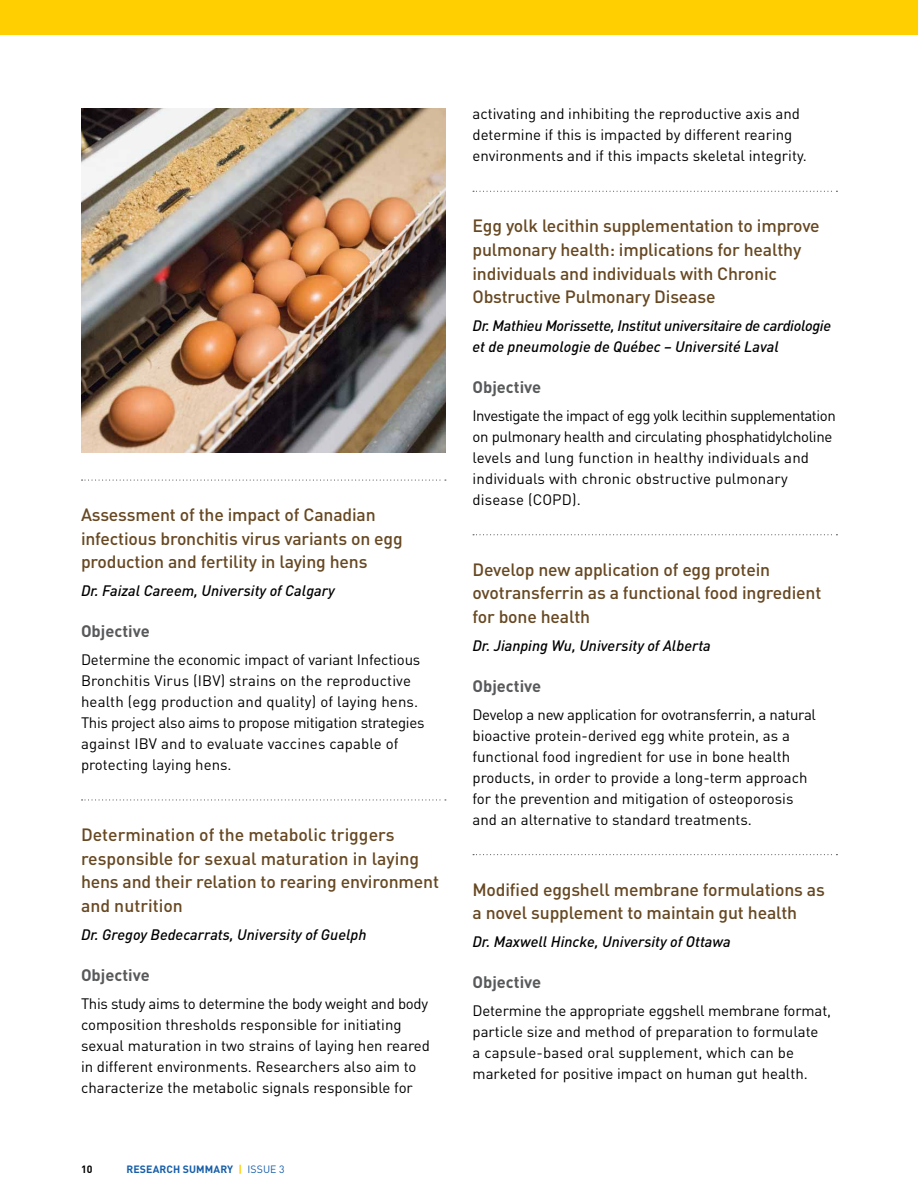
<style>
.page{position:relative;width:918px;height:1188px;background:#fff}
.page>*{position:absolute;margin:0;border:0;box-sizing:border-box;transform-origin:0 0}
.t1{font:500 17.7px/23.5px "DIN Pro";letter-spacing:-.01em;color:#674822}
.t2{font:700 16.5px "DIN Pro";color:#58595b}
.t3{font:15px/21px "DIN Pro";color:#000}
.t4{font:15px/21px "DIN Pro";letter-spacing:-.02em;color:#000}
.t5{font:italic 500 15px "DIN";color:#000}
.t6{font:italic 500 15px/21px "DIN";letter-spacing:-.02em;color:#000}
.t7{font:700 10.5px "DIN Pro";letter-spacing:.01em;color:#165ea9}
.t8{font:700 10.5px "DIN Pro";color:#000}
.s1{color:#ffcf01}
.s2{font-weight:400}
</style>
<div class="page">
<div style="left:0;top:0;width:918px;height:35px;background:#ffcf01"></div>
<svg style="left:82px;top:480px;width:364px;height:1px"></svg>
<svg style="left:82px;top:799px;width:364px;height:2px"></svg>
<svg style="left:473px;top:191px;width:364px;height:1px"></svg>
<svg style="left:473px;top:534px;width:364px;height:1px"></svg>
<svg style="left:473px;top:854px;width:364px;height:1px"></svg>
<img style="left:81px;top:108px;width:365px;height:345px">
<p class="t1" style="left:81px;top:502px;width:323px">Assessment of the impact of Canadian infectious bronchitis virus variants on egg production and fertility in laying hens</p>
<p class="t5" style="left:81px;top:581px;width:255px">Dr. Faizal Careem, University of Calgary</p>
<p class="t2" style="left:81px;top:620px;width:70px">Objective</p>
<p class="t3" style="left:81px;top:649px;width:345px">Determine the economic impact of variant Infectious Bronchitis Virus (IBV) strains on the reproductive health (egg production and quality) of laying hens.<br>This project also aims to propose mitigation strategies against IBV and to evaluate vaccines capable of protecting laying hens.</p>
<p class="t1" style="left:81px;top:822px;width:360px">Determination of the metabolic triggers responsible for sexual maturation in laying hens and their relation to rearing environment and nutrition</p>
<p class="t5" style="left:81px;top:925px;width:287px">Dr. Gregoy Bedecarrats, University of Guelph</p>
<p class="t2" style="left:81px;top:964px;width:70px">Objective</p>
<p class="t3" style="left:81px;top:992px;width:351px">This study aims to determine the body weight and body composition thresholds responsible for initiating sexual maturation in two strains of laying hen reared in different environments. Researchers also aim to characterize the metabolic signals responsible for</p>
<p class="t8" style="left:81px;top:1162px;width:13px">10</p>
<p class="t7" style="left:127px;top:1162px;width:160px">RESEARCH SUMMARY <span class="s1">|</span> <span class="s2">ISSUE 3</span></p>
<p class="t3" style="left:472px;top:103px;width:336px">activating and inhibiting the reproductive axis and determine if this is impacted by different rearing environments and if this impacts skeletal integrity.</p>
<p class="t1" style="left:472px;top:213px;width:349px">Egg yolk lecithin supplementation to improve pulmonary health: implications for healthy individuals and individuals with Chronic Obstructive Pulmonary Disease</p>
<p class="t6" style="left:472px;top:315px;width:360px">Dr. Mathieu Morissette, Institut universitaire de cardiologie et de pneumologie de Québec – Université Laval</p>
<p class="t2" style="left:472px;top:376px;width:70px">Objective</p>
<p class="t4" style="left:472px;top:404px;width:365px">Investigate the impact of egg yolk lecithin supplementation on pulmonary health and circulating phosphatidylcholine levels and lung function in healthy individuals and individuals with chronic obstructive pulmonary disease (COPD).</p>
<p class="t1" style="left:472px;top:557px;width:350px">Develop new application of egg protein ovotransferrin as a functional food ingredient for bone health</p>
<p class="t5" style="left:472px;top:636px;width:240px">Dr. Jianping Wu, University of Alberta</p>
<p class="t2" style="left:472px;top:675px;width:70px">Objective</p>
<p class="t3" style="left:472px;top:703px;width:345px">Develop a new application for ovotransferrin, a natural bioactive protein-derived egg white protein, as a functional food ingredient for use in bone health products, in order to provide a long-term approach for the prevention and mitigation of osteoporosis and an alternative to standard treatments.</p>
<p class="t1" style="left:472px;top:877px;width:354px">Modified eggshell membrane formulations as a novel supplement to maintain gut health</p>
<p class="t5" style="left:472px;top:932px;width:260px">Dr. Maxwell Hincke, University of Ottawa</p>
<p class="t2" style="left:472px;top:971px;width:70px">Objective</p>
<p class="t3" style="left:472px;top:1000px;width:360px">Determine the appropriate eggshell membrane format, particle size and method of preparation to formulate<br>a capsule-based oral supplement, which can be marketed for positive impact on human gut health.</p>
</div>
